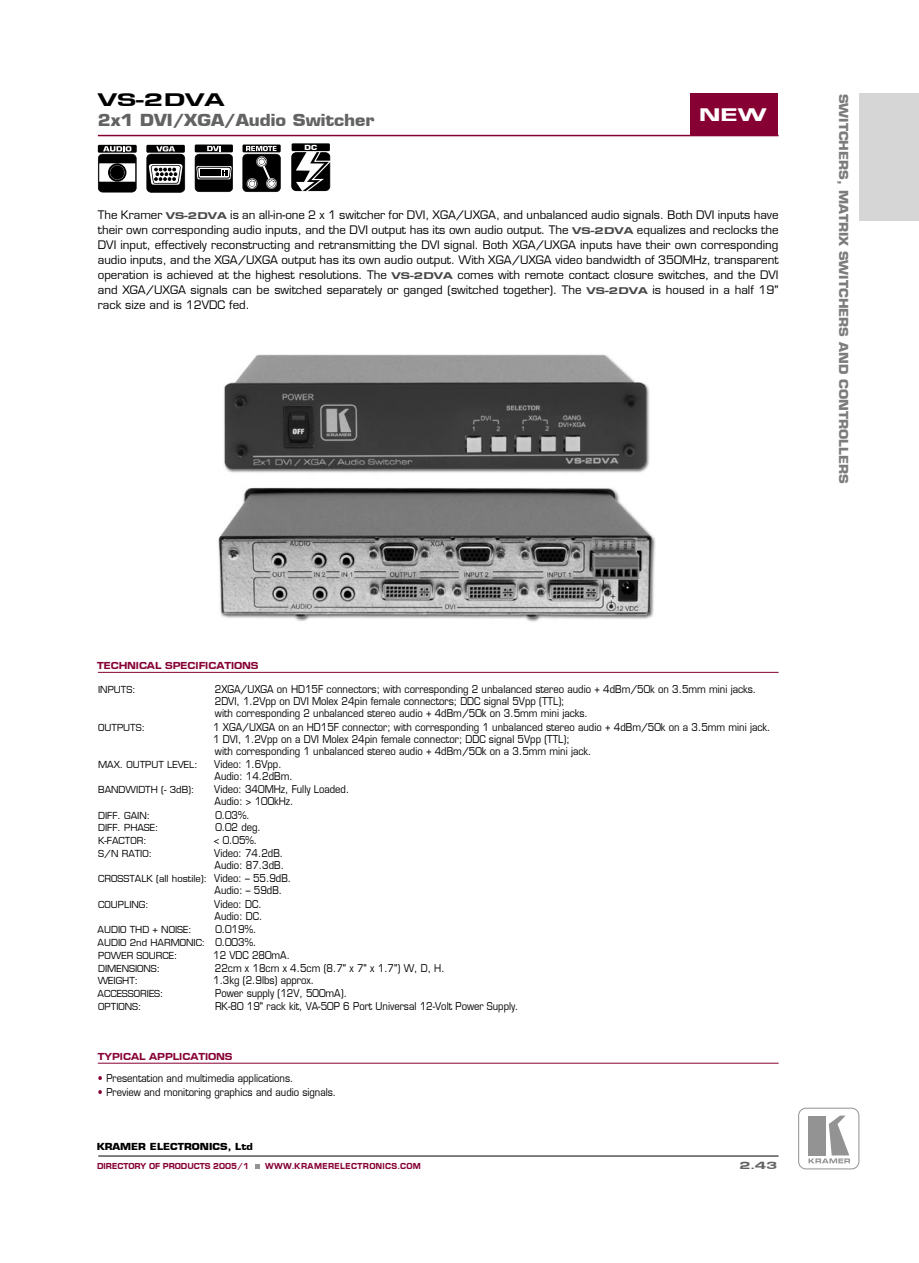
<style>
.page{position:relative;width:919px;height:1263px;background:#fff}
.page>*{position:absolute;margin:0;border:0;box-sizing:border-box;transform-origin:0 0}
.Products_name{font:800 18.9px "Eurose Wide";color:#000;scale:1.11 1}
.Products_name-2{font:800 18.9px "Eurose Wide";color:#fff;scale:1.11 1}
.Product_full_name{font:900 16.2px "Eurostile";color:#636363;scale:1.11 1}
.side_-_group_name{font:900 12.15px "Eurostile";color:#7c7c7c;scale:1.11 1}
.product_description{font:500 11.4px/15px "Eurostile";color:#000;text-align:justify}
.Page_numbers{font:800 10.8px "Eurose Wide";color:#636363;scale:1.11 1}
.technical_specifications_colomn2{font:500 10.5px "Eurostile";color:#000;scale:.9 1}
.typical_application{font:500 10.5px "Eurostile";color:#000;scale:.9 1}
.tech_specifications__typ_applications_-_{font:800 10.5px "Eurose Wide";color:#860034;scale:.8 1}
.technical_specifications_-_colomn_1{font:500 9.45px "Eurostile";color:#000}
.bottom_-_products_catalog{font:900 9.45px "Eurostile";color:#000;scale:1.11 1}
.bottom_-_products_catalog-2{font:800 9px "Eurose Wide";color:#860034;scale:.7 1}
.bottom_-_products_catalog-3{font:800 9px "Eurose Wide";letter-spacing:.06em;color:#860034;scale:.7 1}
.t1{font:900 6.9px "Eurostile";color:#fff;scale:1.23 1}
.s1{font-family:"Eurose Wide";font-weight:800;font-size:10.2px;color:#484848}
.s2{color:#860034}
</style>
<div class="page">
<img style="left:223px;top:354px;width:427px;height:119px">
<img style="left:218px;top:487px;width:438px;height:135px">
<hr style="left:98px;top:1063px;width:680px;height:1px;background:#860034">
<hr style="left:98px;top:135px;width:680px;height:1px;background:#860034">
<hr style="left:98px;top:672px;width:680px;height:1px;background:#860034">
<div style="left:690px;top:94px;width:88px;height:42px;background:#860034"></div>
<div style="left:859px;top:94px;width:59px;height:127px;background:#d6d6d6"></div>
<hr style="left:98px;top:1156px;width:680px;height:1px;background:#000">
<svg style="left:798px;top:1107px;width:61px;height:62px"></svg>
<svg style="left:255px;top:1164px;width:4px;height:4px"></svg>
<svg style="left:98px;top:145px;width:39px;height:8px"></svg>
<svg style="left:98px;top:146px;width:38px;height:46px"></svg>
<div style="left:100px;top:164px;width:34px;height:17px;background:#fff"></div>
<div style="left:99px;top:163px;width:36px;height:19px;border:2px solid #fff"></div>
<div style="left:108px;top:163px;width:18px;height:19px;border:2px solid #000;border-radius:50%"></div>
<div style="left:111px;top:166px;width:13px;height:13px;background:#000;border-radius:50%"></div>
<div style="left:110px;top:166px;width:14px;height:13px;border:1px solid #000;border-radius:50%"></div>
<div style="left:146px;top:145px;width:39px;height:8px;background:#000"></div>
<svg style="left:146px;top:146px;width:39px;height:47px"></svg>
<svg style="left:195px;top:145px;width:38px;height:7px"></svg>
<svg style="left:195px;top:146px;width:38px;height:46px;background:#313131"></svg>
<div style="left:292px;top:153px;width:38px;height:38px;background:#000;border-radius:4px"></div>
<div style="left:291px;top:152px;width:39px;height:39px;border:1px solid #000;border-radius:4px"></div>
<div style="left:291px;top:143px;width:39px;height:8px;background:#000"></div>
<svg style="left:296px;top:150px;width:35px;height:42px"></svg>
<svg style="left:242px;top:145px;width:39px;height:7px"></svg>
<svg style="left:242px;top:146px;width:39px;height:46px;background:#3e3e3e"></svg>
<p class="Products_name" style="left:98px;top:89px;width:116px">VS-2DVA</p>
<p class="Product_full_name" style="left:98px;top:110px;width:251px">2x1 DVI/XGA/Audio Switcher</p>
<p class="t1" style="left:304px;top:143px;width:12px">DC</p>
<p class="Products_name-2" style="left:699px;top:104px;width:62px">NEW</p>
<p class="product_description" style="left:98px;top:207px;width:682px">The Kramer <span class="s1">VS-2DVA</span> is an all-in-one 2 x 1 switcher for DVI, XGA/UXGA, and unbalanced audio signals. Both DVI inputs have their own corresponding audio inputs, and the DVI output has its own audio output. The <span class="s1">VS-2DVA</span> equalizes and reclocks the DVI input, effectively reconstructing and retransmitting the DVI signal. Both XGA/UXGA inputs have their own corresponding audio inputs, and the XGA/UXGA output has its own audio output. With XGA/UXGA video bandwidth of 350MHz, transparent operation is achieved at the highest resolutions. The <span class="s1">VS-2DVA</span> comes with remote contact closure switches, and the DVI and XGA/UXGA signals can be switched separately or ganged (switched together). The <span class="s1">VS-2DVA</span> is housed in a half 19" rack size and is 12VDC fed.</p>
<p class="side_-_group_name" style="left:851px;top:94px;width:353px;rotate:90deg">SWITCHERS, MATRIX SWITCHERS AND CONTROLLERS</p>
<p class="tech_specifications__typ_applications_-_" style="left:97px;top:660px;width:203px">TECHNICAL SPECIFICATIONS</p>
<p class="technical_specifications_-_colomn_1" style="left:98px;top:684px;width:39px">INPUTS:</p>
<p class="technical_specifications_colomn2" style="left:215px;top:683px;width:603px">2XGA/UXGA on HD15F connectors; with corresponding 2 unbalanced stereo audio + 4dBm/50k on 3.5mm mini jacks.</p>
<p class="technical_specifications_colomn2" style="left:215px;top:695px;width:390px">2DVI, 1.2Vpp on DVI Molex 24pin female connectors; DDC signal 5Vpp (TTL);</p>
<p class="technical_specifications_colomn2" style="left:215px;top:707px;width:416px">with corresponding 2 unbalanced stereo audio + 4dBm/50k on 3.5mm mini jacks.</p>
<p class="technical_specifications_-_colomn_1" style="left:98px;top:722px;width:48px">OUTPUTS:</p>
<p class="technical_specifications_colomn2" style="left:213px;top:721px;width:620px">1 XGA/UXGA on an HD15F connector; with corresponding 1 unbalanced stereo audio + 4dBm/50k on a 3.5mm mini jack.</p>
<p class="technical_specifications_colomn2" style="left:213px;top:733px;width:397px">1 DVI, 1.2Vpp on a DVI Molex 24pin female connector; DDC signal 5Vpp (TTL);</p>
<p class="technical_specifications_colomn2" style="left:215px;top:745px;width:420px">with corresponding 1 unbalanced stereo audio + 4dBm/50k on a 3.5mm mini jack.</p>
<p class="technical_specifications_-_colomn_1" style="left:98px;top:758px;width:101px">MAX. OUTPUT LEVEL:</p>
<p class="technical_specifications_colomn2" style="left:214px;top:757px;width:76px">Video: 1.6Vpp.</p>
<p class="technical_specifications_colomn2" style="left:215px;top:769px;width:88px">Audio: 14.2dBm.</p>
<p class="technical_specifications_-_colomn_1" style="left:98px;top:784px;width:98px">BANDWIDTH (- 3dB):</p>
<p class="technical_specifications_colomn2" style="left:214px;top:783px;width:151px">Video: 340MHz, Fully Loaded.</p>
<p class="technical_specifications_colomn2" style="left:215px;top:795px;width:89px">Audio: &gt; 100kHz.</p>
<p class="technical_specifications_-_colomn_1" style="left:98px;top:809px;width:53px">DIFF. GAIN:</p>
<p class="technical_specifications_colomn2" style="left:215px;top:808px;width:40px">0.03%.</p>
<p class="technical_specifications_-_colomn_1" style="left:98px;top:822px;width:62px">DIFF. PHASE:</p>
<p class="technical_specifications_colomn2" style="left:215px;top:821px;width:52px">0.02 deg.</p>
<p class="technical_specifications_-_colomn_1" style="left:98px;top:835px;width:50px">K-FACTOR:</p>
<p class="technical_specifications_colomn2" style="left:214px;top:834px;width:50px">&lt; 0.05%.</p>
<p class="technical_specifications_-_colomn_1" style="left:98px;top:848px;width:55px">S/N RATIO:</p>
<p class="technical_specifications_colomn2" style="left:214px;top:847px;width:78px">Video: 74.2dB.</p>
<p class="technical_specifications_colomn2" style="left:215px;top:859px;width:78px">Audio: 87.3dB.</p>
<p class="technical_specifications_-_colomn_1" style="left:98px;top:873px;width:110px">CROSSTALK (all hostile):</p>
<p class="technical_specifications_colomn2" style="left:214px;top:872px;width:87px">Video: – 55.9dB.</p>
<p class="technical_specifications_colomn2" style="left:215px;top:884px;width:76px">Audio: – 59dB.</p>
<p class="technical_specifications_-_colomn_1" style="left:98px;top:899px;width:52px">COUPLING:</p>
<p class="technical_specifications_colomn2" style="left:214px;top:898px;width:54px">Video: DC.</p>
<p class="technical_specifications_colomn2" style="left:215px;top:910px;width:55px">Audio: DC.</p>
<p class="technical_specifications_-_colomn_1" style="left:98px;top:924px;width:96px">AUDIO THD + NOISE:</p>
<p class="technical_specifications_colomn2" style="left:215px;top:923px;width:47px">0.019%.</p>
<p class="technical_specifications_-_colomn_1" style="left:98px;top:937px;width:109px">AUDIO 2nd HARMONIC:</p>
<p class="technical_specifications_colomn2" style="left:215px;top:936px;width:47px">0.003%.</p>
<p class="technical_specifications_-_colomn_1" style="left:98px;top:950px;width:81px">POWER SOURCE:</p>
<p class="technical_specifications_colomn2" style="left:213px;top:949px;width:87px">12 VDC 280mA.</p>
<p class="technical_specifications_-_colomn_1" style="left:98px;top:962px;width:63px">DIMENSIONS:</p>
<p class="technical_specifications_colomn2" style="left:215px;top:961px;width:257px">22cm x 18cm x 4.5cm (8.7" x 7" x 1.7") W, D, H.</p>
<p class="technical_specifications_-_colomn_1" style="left:98px;top:975px;width:42px">WEIGHT:</p>
<p class="technical_specifications_colomn2" style="left:213px;top:974px;width:114px">1.3kg (2.9lbs) approx.</p>
<p class="technical_specifications_-_colomn_1" style="left:98px;top:988px;width:67px">ACCESSORIES:</p>
<p class="technical_specifications_colomn2" style="left:215px;top:987px;width:148px">Power supply (12V, 500mA).</p>
<p class="technical_specifications_-_colomn_1" style="left:98px;top:1001px;width:45px">OPTIONS:</p>
<p class="technical_specifications_colomn2" style="left:215px;top:1000px;width:339px">RK-80 19" rack kit, VA-50P 6 Port Universal 12-Volt Power Supply.</p>
<p class="tech_specifications__typ_applications_-_" style="left:98px;top:1050px;width:170px">TYPICAL APPLICATIONS</p>
<p class="typical_application" style="left:98px;top:1072px;width:219px"><span class="s2">•</span> Presentation and multimedia applications.</p>
<p class="typical_application" style="left:98px;top:1085px;width:266px"><span class="s2">•</span> Preview and monitoring graphics and audio signals.</p>
<p class="bottom_-_products_catalog" style="left:97px;top:1141px;width:142px">KRAMER ELECTRONICS, Ltd</p>
<p class="bottom_-_products_catalog-2" style="left:97px;top:1161px;width:219px">DIRECTORY OF PRODUCTS 2005/1</p>
<p class="bottom_-_products_catalog-3" style="left:265px;top:1161px;width:224px">WWW.KRAMERELECTRONICS.COM</p>
<p class="Page_numbers" style="left:739px;top:1159px;width:36px">2.43</p>
</div>
